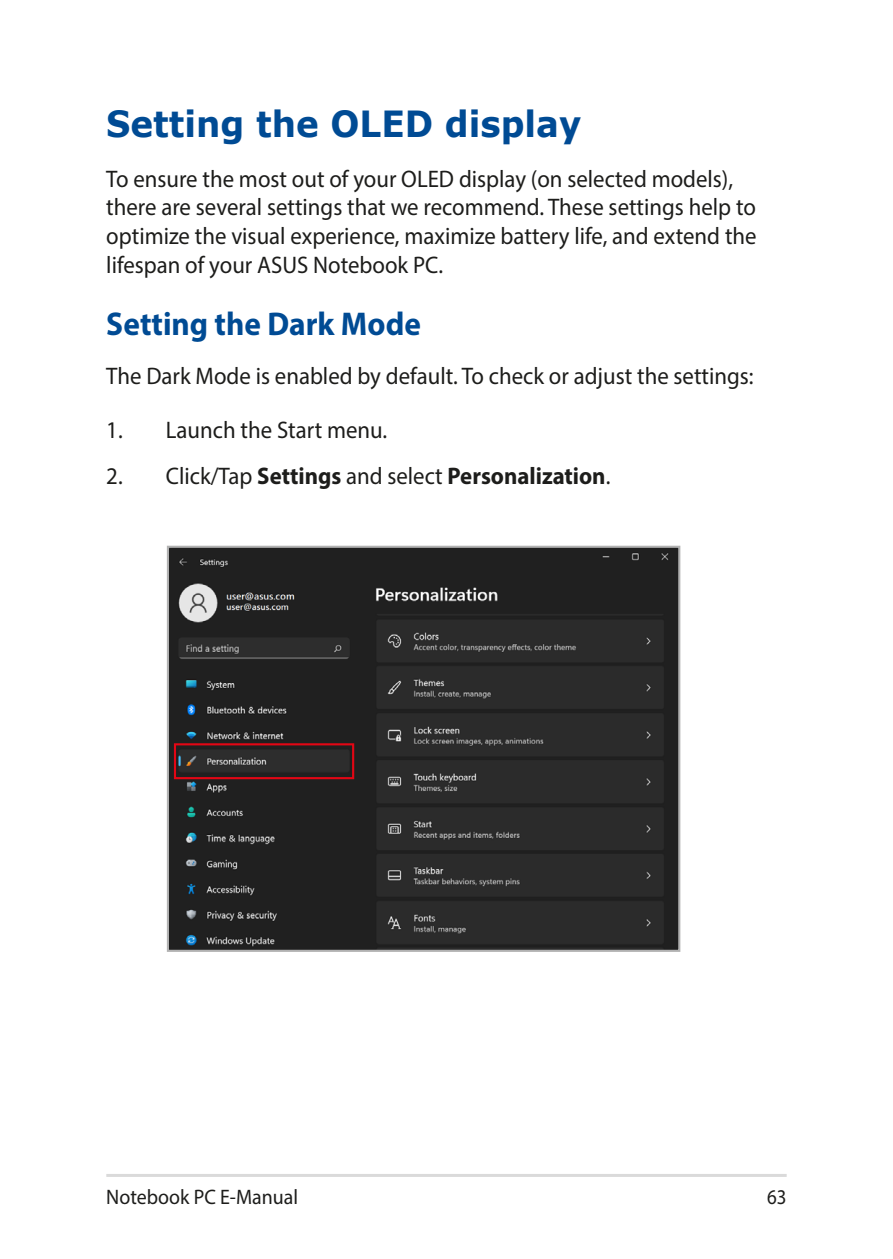
<style>
.page{position:relative;width:893px;height:1259px;background:#fff}
.page>*{position:absolute;margin:0;border:0;box-sizing:border-box;transform-origin:0 0}
.t1{font:700 36px "Verdana";color:#004b94;scale:.95 1}
.t2{font:700 33px "Myriad Pro";color:#004b94;scale:.95 1}
.t3{font:24px/28.8px "Myriad Pro";color:#1d1d1b;scale:.95 1}
.t4{font:700 24px "Myriad Pro";color:#1d1d1b;scale:.95 1}
.t5{font:21px "Myriad Pro";color:#1d1d1b;scale:.95 1}
.t6{font:21px "Myriad Pro";color:#1d1d1b;scale:.9 1}
.s1{font-weight:400}
</style>
<div class="page">
<hr style="left:106px;top:1174px;width:681px;height:3px;background:#dadada">
<img style="left:170px;top:549px;width:507px;height:400px">
<div style="left:167px;top:546px;width:513px;height:406px;border:2px solid #b2b2b2"></div>
<div style="left:174px;top:743px;width:180px;height:36px;border:2px solid #e30614"></div>
<h1 class="t1" style="left:106px;top:99px;width:502px">Setting the OLED display</h1>
<p class="t3" style="left:106px;top:164px;width:686px">To ensure the most out of your OLED display (on selected models), there are several settings that we recommend. These settings help to optimize the visual experience, maximize battery life, and extend the lifespan of your ASUS Notebook PC.</p>
<h2 class="t2" style="left:106px;top:302px;width:333px">Setting the Dark Mode</h2>
<p class="t3" style="left:106px;top:361px;width:683px">The Dark Mode is enabled by default. To check or adjust the settings:</p>
<p class="t3" style="left:106px;top:415px;width:297px">1. Launch the Start menu.</p>
<p class="t4" style="left:106px;top:460px;width:532px"><span class="s1">2. Click/Tap</span> Settings <span class="s1">and select</span> Personalization<span class="s1">.</span></p>
<p class="t5" style="left:106px;top:1184px;width:204px">Notebook PC E-Manual</p>
<p class="t6" style="left:767px;top:1184px;width:23px">63</p>
</div>
